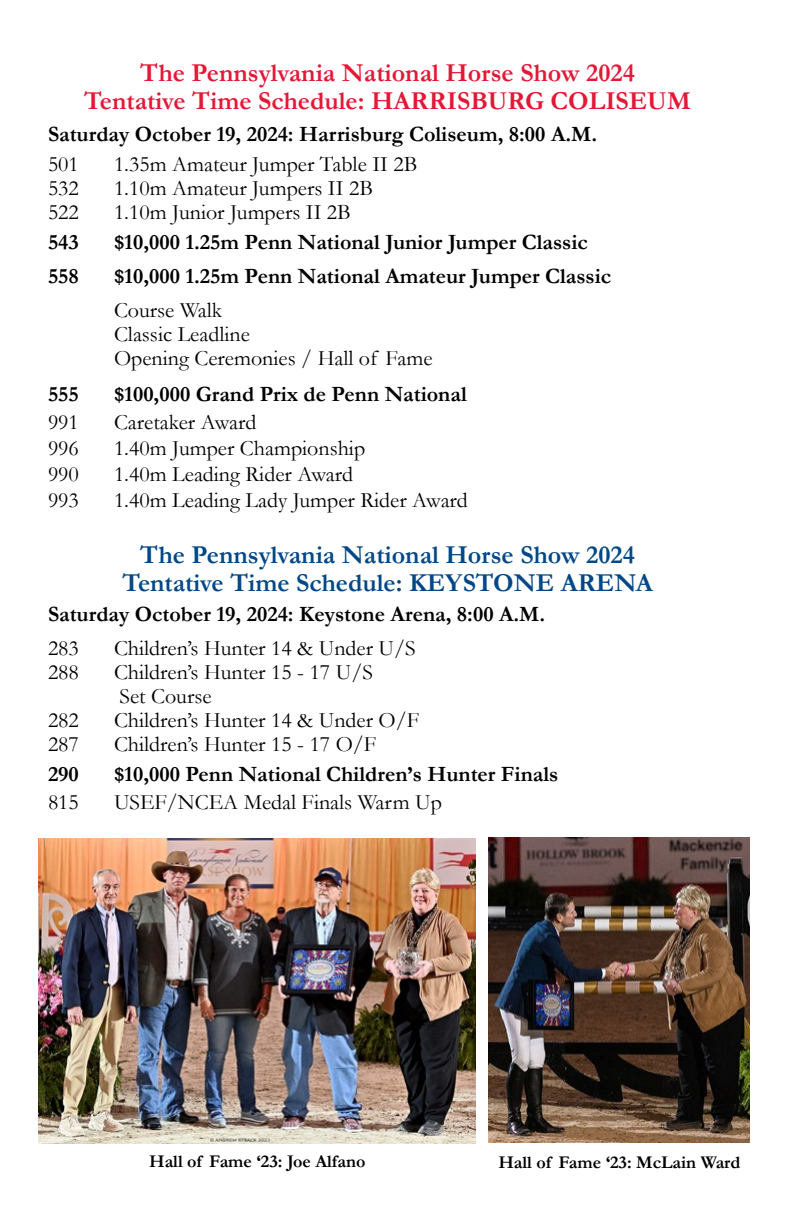
<style>
.page{position:relative;width:792px;height:1224px;background:#fff}
.page>*{position:absolute;margin:0;border:0;box-sizing:border-box;transform-origin:0 0}
.t1{font:700 26px/28px "Garamond";color:#e31837;text-align:center}
.t2{font:700 26px/28px "Garamond";color:#004787;text-align:center}
.t3{font:22px/24px "Garamond";color:#000}
.t4{font:700 22px "Garamond";color:#000}
.t5{font:700 18px "Garamond";color:#000}
</style>
<div class="page">
<img style="left:488px;top:837px;width:262px;height:306px">
<img style="left:38px;top:838px;width:438px;height:306px">
<p class="t1" style="left:84px;top:58px;width:608px">The Pennsylvania National Horse Show 2024<br>Tentative Time Schedule: HARRISBURG COLISEUM</p>
<p class="t4" style="left:48px;top:121px;width:551px">Saturday October 19, 2024: Harrisburg Coliseum, 8:00 A.M.</p>
<p class="t3" style="left:48px;top:152px;width:32px">501</p>
<p class="t3" style="left:114px;top:152px;width:305px">1.35m Amateur Jumper Table II 2B</p>
<p class="t3" style="left:48px;top:176px;width:32px">532</p>
<p class="t3" style="left:114px;top:176px;width:260px">1.10m Amateur Jumpers II 2B</p>
<p class="t3" style="left:48px;top:200px;width:32px">522</p>
<p class="t3" style="left:114px;top:200px;width:238px">1.10m Junior Jumpers II 2B</p>
<p class="t4" style="left:48px;top:229px;width:32px">543</p>
<p class="t4" style="left:114px;top:229px;width:475px">$10,000 1.25m Penn National Junior Jumper Classic</p>
<p class="t4" style="left:48px;top:263px;width:32px">558</p>
<p class="t4" style="left:114px;top:263px;width:499px">$10,000 1.25m Penn National Amateur Jumper Classic</p>
<p class="t3" style="left:114px;top:298px;width:320px">Course Walk<br>Classic Leadline<br>Opening Ceremonies / Hall of Fame</p>
<p class="t4" style="left:48px;top:381px;width:32px">555</p>
<p class="t4" style="left:114px;top:381px;width:354px">$100,000 Grand Prix de Penn National</p>
<p class="t3" style="left:48px;top:410px;width:32px">991</p>
<p class="t3" style="left:114px;top:410px;width:144px">Caretaker Award</p>
<p class="t3" style="left:48px;top:436px;width:32px">996</p>
<p class="t3" style="left:114px;top:436px;width:253px">1.40m Jumper Championship</p>
<p class="t3" style="left:48px;top:462px;width:32px">990</p>
<p class="t3" style="left:114px;top:462px;width:241px">1.40m Leading Rider Award</p>
<p class="t3" style="left:48px;top:488px;width:32px">993</p>
<p class="t3" style="left:114px;top:488px;width:355px">1.40m Leading Lady Jumper Rider Award</p>
<p class="t2" style="left:122px;top:540px;width:532px">The Pennsylvania National Horse Show 2024<br>Tentative Time Schedule: KEYSTONE ARENA</p>
<p class="t4" style="left:48px;top:601px;width:499px">Saturday October 19, 2024: Keystone Arena, 8:00 A.M.</p>
<p class="t3" style="left:48px;top:636px;width:32px">283</p>
<p class="t3" style="left:114px;top:636px;width:303px">Children’s Hunter 14 &amp; Under U/S</p>
<p class="t3" style="left:48px;top:660px;width:32px">288</p>
<p class="t3" style="left:114px;top:660px;width:260px">Children’s Hunter 15 - 17 U/S<br>Set Course</p>
<p class="t3" style="left:48px;top:708px;width:32px">282</p>
<p class="t3" style="left:114px;top:708px;width:307px">Children’s Hunter 14 &amp; Under O/F</p>
<p class="t3" style="left:48px;top:732px;width:32px">287</p>
<p class="t3" style="left:114px;top:732px;width:264px">Children’s Hunter 15 - 17 O/F</p>
<p class="t4" style="left:48px;top:761px;width:32px">290</p>
<p class="t4" style="left:114px;top:761px;width:446px">$10,000 Penn National Children’s Hunter Finals</p>
<p class="t3" style="left:48px;top:790px;width:32px">815</p>
<p class="t3" style="left:114px;top:790px;width:329px">USEF/NCEA Medal Finals Warm Up</p>
<p class="t5" style="left:149px;top:1151px;width:218px">Hall of Fame ‘23: Joe Alfano</p>
<p class="t5" style="left:498px;top:1152px;width:244px">Hall of Fame ‘23: McLain Ward</p>
</div>
